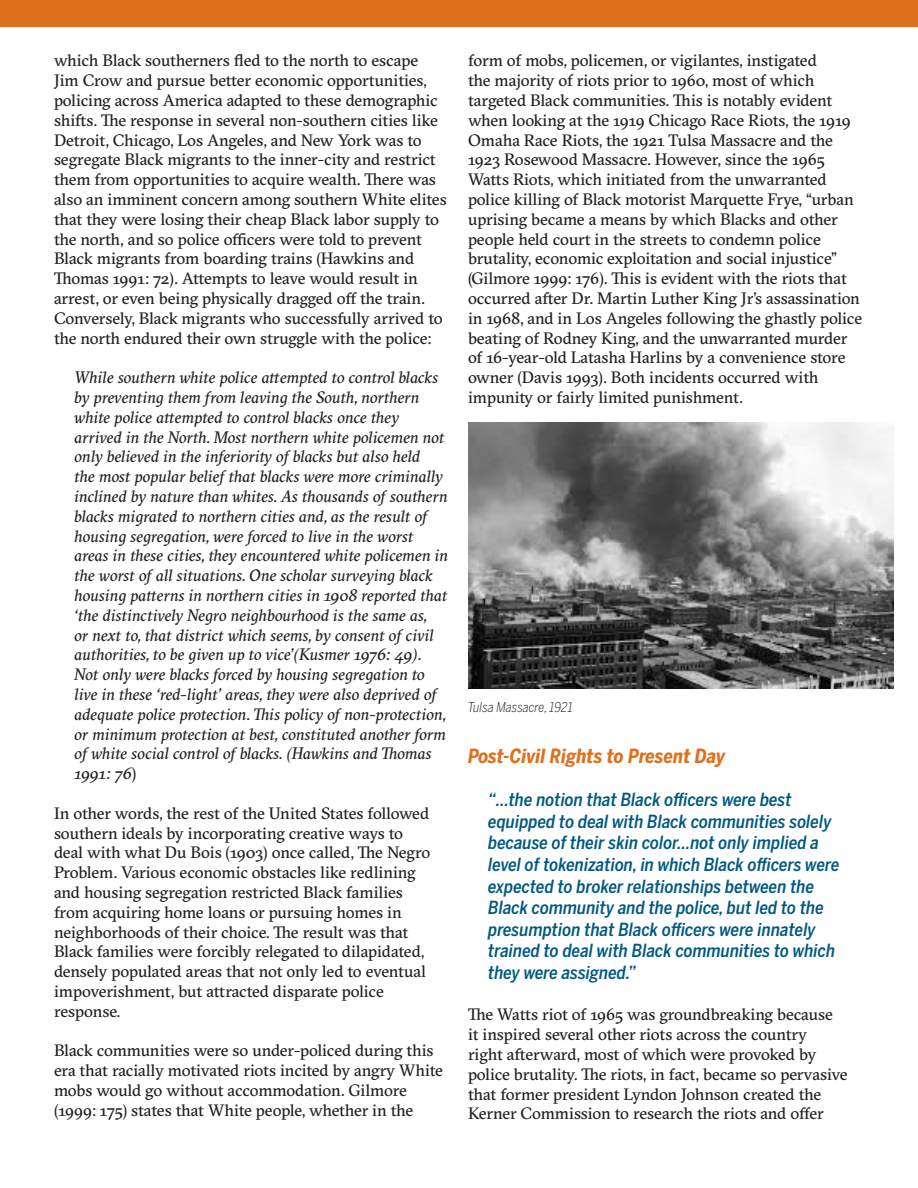
<style>
.page{position:relative;width:918px;height:1188px;background:#fff}
.page>*{position:absolute;margin:0;border:0;box-sizing:border-box;transform-origin:0 0}
.t1{font:italic 700 19.5px "Benton Sans Cond";letter-spacing:-.005em;color:#e06f1c}
.Pull_Quote{font:italic 500 18px/21.6px "Benton Sans Cond";color:#005982}
.t2{font:16.5px/19.8px "GT Sectra";letter-spacing:-.01em;color:#231f20}
.t3{font:italic 16.5px/19.8px "GT Sectra";letter-spacing:-.005em;color:#231f20}
.t4{font:italic 300 13.5px "Benton Sans Cond";color:#231f20}
.s1{font-style:normal}
</style>
<div class="page">
<div style="left:0;top:0;width:918px;height:27px;background:#e06f1c"></div>
<img style="left:468px;top:423px;width:426px;height:265px">
<p class="t2" style="left:54px;top:52px;width:394px">which Black southerners fled to the north to escape Jim Crow and pursue better economic opportunities, policing across America adapted to these demographic shifts. The response in several non-southern cities like Detroit, Chicago, Los Angeles, and New York was to segregate Black migrants to the inner-city and restrict them from opportunities to acquire wealth. There was also an imminent concern among southern White elites that they were losing their cheap Black labor supply to the north, and so police officers were told to prevent Black migrants from boarding trains (Hawkins and Thomas 1991: 72). Attempts to leave would result in arrest, or even being physically dragged off the train.<br>Conversely, Black migrants who successfully arrived to the north endured their own struggle with the police:</p>
<p class="t3" style="left:74px;top:367px;width:375px">While southern white police attempted to control blacks by preventing them from leaving the South, northern white police attempted to control blacks once they arrived in the North. Most northern white policemen not only believed in the inferiority of blacks but also held<br>the most popular belief that blacks were more criminally inclined by nature than whites. As thousands of southern blacks migrated to northern cities and, as the result of housing segregation, were forced to live in the worst areas in these cities, they encountered white policemen in the worst of all situations. One scholar surveying black housing patterns in northern cities in 1908 reported that ‘the distinctively Negro neighbourhood is the same as,<br>or next to, that district which seems, by consent of civil authorities, to be given up to vice’(Kusmer 1976: 49).<br>Not only were blacks forced by housing segregation to live in these ‘red-light’ areas, they were also deprived of adequate police protection. This policy of non-protection, or minimum protection at best, constituted another form of white social control of blacks. (Hawkins and Thomas 1991: 76<span class="s1">)</span></p>
<p class="t2" style="left:54px;top:805px;width:378px">In other words, the rest of the United States followed southern ideals by incorporating creative ways to deal with what Du Bois (1903) once called, The Negro Problem. Various economic obstacles like redlining and housing segregation restricted Black families from acquiring home loans or pursuing homes in neighborhoods of their choice. The result was that Black families were forcibly relegated to dilapidated, densely populated areas that not only led to eventual impoverishment, but attracted disparate police response.</p>
<p class="t2" style="left:54px;top:1042px;width:391px">Black communities were so under-policed during this era that racially motivated riots incited by angry White mobs would go without accommodation. Gilmore (1999: 175) states that White people, whether in the</p>
<p class="t2" style="left:468px;top:52px;width:396px">form of mobs, policemen, or vigilantes, instigated<br>the majority of riots prior to 1960, most of which targeted Black communities. This is notably evident when looking at the 1919 Chicago Race Riots, the 1919<br>Omaha Race Riots, the 1921 Tulsa Massacre and the 1923 Rosewood Massacre. However, since the 1965<br>Watts Riots, which initiated from the unwarranted police killing of Black motorist Marquette Frye, “urban uprising became a means by which Blacks and other people held court in the streets to condemn police brutality, economic exploitation and social injustice” (Gilmore 1999: 176). This is evident with the riots that occurred after Dr. Martin Luther King Jr’s assassination in 1968, and in Los Angeles following the ghastly police beating of Rodney King, and the unwarranted murder of 16-year-old Latasha Harlins by a convenience store owner (Davis 1993). Both incidents occurred with impunity or fairly limited punishment.</p>
<p class="t4" style="left:468px;top:700px;width:106px">Tulsa Massacre, 1921</p>
<h1 class="t1" style="left:468px;top:744px;width:259px">Post-Civil Rights to Present Day</h1>
<p class="Pull_Quote" style="left:488px;top:789px;width:353px">“…the notion that Black officers were best equipped to deal with Black communities solely because of their skin color…not only implied a level of tokenization, in which Black officers were expected to broker relationships between the Black community and the police, but led to the presumption that Black officers were innately trained to deal with Black communities to which they were assigned.”</p>
<p class="t2" style="left:468px;top:1006px;width:381px">The Watts riot of 1965 was groundbreaking because it inspired several other riots across the country<br>right afterward, most of which were provoked by police brutality. The riots, in fact, became so pervasive that former president Lyndon Johnson created the Kerner Commission to research the riots and offer</p>
</div>
